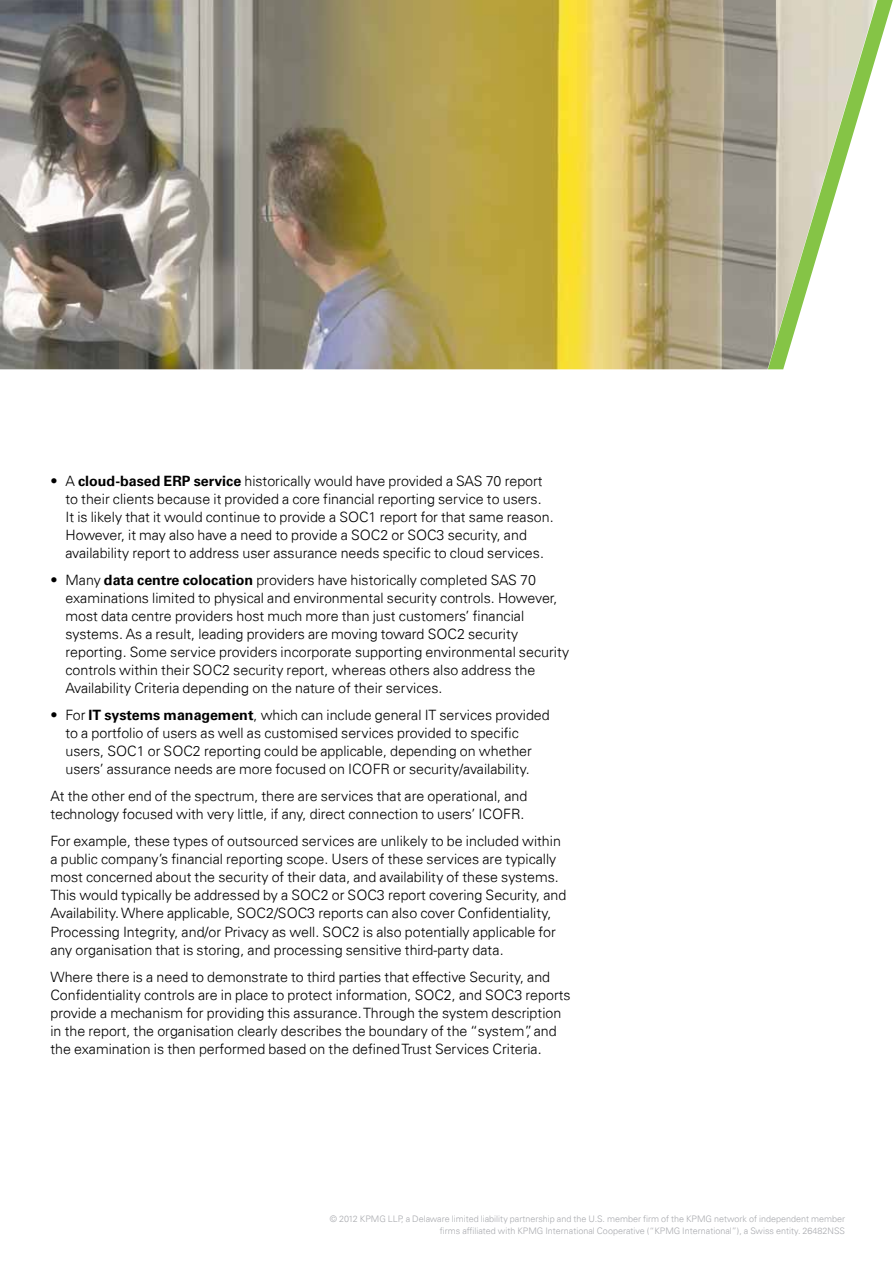
<style>
.page{position:relative;width:893px;height:1263px;background:#fff}
.page>*{position:absolute;margin:0;border:0;box-sizing:border-box;transform-origin:0 0}
.Bullets_9_5pt{font:300 14.25px/18px "Univers 45";color:#000}
.Bodycopy_9_5pt{font:300 14.25px/18px "Univers 45";color:#000}
.Legal_6pt{font:300 9px/12px "Univers 45";color:#a9aaaf;text-align:right}
.s1{font-family:"Univers 65";font-weight:700}
</style>
<div class="page">
<img style="left:0;top:0;width:768px;height:369px">
<svg style="left:768px;top:0;width:125px;height:369px"></svg>
<p class="Bullets_9_5pt" style="left:65px;top:472px;width:490px;text-indent:-15px">• A <span class="s1">cloud-based ERP service</span> historically would have provided a SAS 70 report to their clients because it provided a core financial reporting service to users.<br>It is likely that it would continue to provide a SOC1 report for that same reason.<br>However, it may also have a need to provide a SOC2 or SOC3 security, and availability report to address user assurance needs specific to cloud services.</p>
<p class="Bullets_9_5pt" style="left:65px;top:571px;width:505px;text-indent:-15px">• Many <span class="s1">data centre colocation</span> providers have historically completed SAS 70 examinations limited to physical and environmental security controls. However, most data centre providers host much more than just customers’ financial systems. As a result, leading providers are moving toward SOC2 security reporting. Some service providers incorporate supporting environmental security controls within their SOC2 security report, whereas others also address the Availability Criteria depending on the nature of their services.</p>
<p class="Bullets_9_5pt" style="left:65px;top:706px;width:486px;text-indent:-15px">• For <span class="s1">IT systems management</span>, which can include general IT services provided to a portfolio of users as well as customised services provided to specific users, SOC1 or SOC2 reporting could be applicable, depending on whether users’ assurance needs are more focused on ICOFR or security/availability.</p>
<p class="Bodycopy_9_5pt" style="left:50px;top:787px;width:478px">At the other end of the spectrum, there are services that are operational, and technology focused with very little, if any, direct connection to users’ ICOFR.</p>
<p class="Bodycopy_9_5pt" style="left:50px;top:832px;width:517px">For example, these types of outsourced services are unlikely to be included within a public company’s financial reporting scope. Users of these services are typically most concerned about the security of their data, and availability of these systems.<br>This would typically be addressed by a SOC2 or SOC3 report covering Security, and Availability. Where applicable, SOC2/SOC3 reports can also cover Confidentiality, Processing Integrity, and/or Privacy as well. SOC2 is also potentially applicable for any organisation that is storing, and processing sensitive third-party data.</p>
<p class="Bodycopy_9_5pt" style="left:50px;top:967px;width:522px">Where there is a need to demonstrate to third parties that effective Security, and Confidentiality controls are in place to protect information, SOC2, and SOC3 reports provide a mechanism for providing this assurance. Through the system description in the report, the organisation clearly describes the boundary of the “system”, and the examination is then performed based on the defined Trust Services Criteria.</p>
<p class="Legal_6pt" style="left:330px;top:1212px;width:517px">© 2012 KPMG LLP, a Delaware limited liability partnership and the U.S. member firm of the KPMG network of independent member firms affiliated with KPMG International Cooperative (“KPMG International”), a Swiss entity. 26482NSS</p>
</div>
